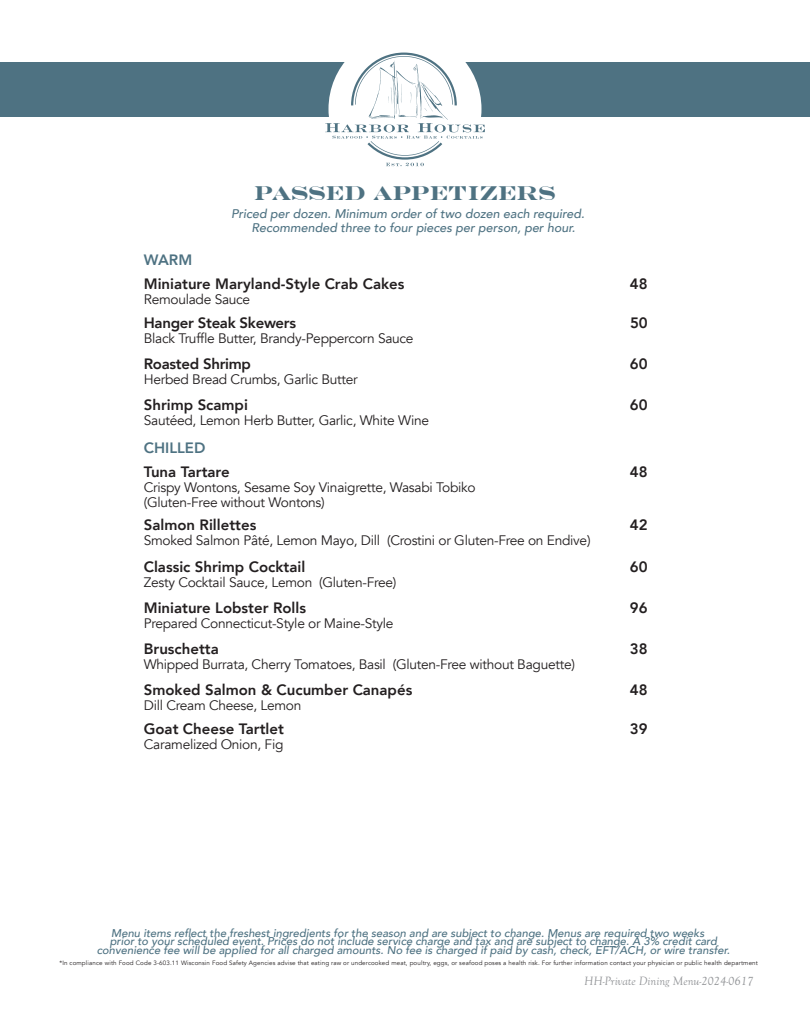
<style>
.page{position:relative;width:810px;height:1035px;background:#fff}
.page>*{position:absolute;margin:0;border:0;box-sizing:border-box;transform-origin:0 0}
.t1{font:700 20px "Engravers";color:#4e7282}
.t2{font:800 15px/23.8px "Avenir";color:#231f20}
.t3{font:800 15px "Avenir";letter-spacing:-.02em;color:#231f20}
.t4{font:13.75px/15px "Avenir";letter-spacing:-.02em;color:#231f20}
.t5{font:500 12.5px/13.8px "Avenir";color:#4e7282}
.t6{font:italic 12.5px "Goudy Old Sty";color:#939598}
.t7{font:500 11.25px "Avenir";color:#4e7282}
.t8{font:6.25px "Avenir";letter-spacing:.02em;color:#231f20}
.s1{color:#4e7282}
</style>
<div class="page">
<div style="left:0;top:62px;width:810px;height:77px;background:#4e7282"></div>
<div style="left:0;top:118px;width:810px;height:26px;background:#fff"></div>
<svg style="left:325px;top:53px;width:160px;height:113px"></svg>
<p class="t1" style="left:255px;top:181px;width:302px">PASSED APPETIZERS</p>
<p class="t5" style="left:252px;top:206px;width:337px;text-indent:-21px">Priced perdozen.Minimum orderoftwo dozen each required.<br>Recommended three to fourpieces perperson,perhour.</p>
<p class="t2" style="left:144px;top:248px;width:262px"><span class="s1">WARM<br></span>Miniature Maryland-Style Crab Cakes</p>
<p class="t2" style="left:630px;top:272px;width:19px">48</p>
<p class="t4" style="left:144px;top:292px;width:108px">Remoulade Sauce</p>
<p class="t3" style="left:144px;top:311px;width:154px">Hanger Steak Skewers</p>
<p class="t2" style="left:630px;top:311px;width:19px">50</p>
<p class="t4" style="left:144px;top:331px;width:271px">Black Truffle Butter, Brandy-Peppercorn Sauce</p>
<p class="t3" style="left:144px;top:352px;width:109px">Roasted Shrimp</p>
<p class="t2" style="left:630px;top:352px;width:19px">60</p>
<p class="t4" style="left:144px;top:372px;width:215px">Herbed Bread Crumbs, Garlic Butter</p>
<p class="t2" style="left:144px;top:393px;width:106px">Shrimp Scampi</p>
<p class="t2" style="left:630px;top:393px;width:19px">60</p>
<p class="t4" style="left:144px;top:413px;width:287px">Sautéed, Lemon Herb Butter, Garlic, White Wine</p>
<p class="t2" style="left:144px;top:436px;width:88px"><span class="s1">CHILLED<br></span>Tuna Tartare</p>
<p class="t2" style="left:630px;top:460px;width:19px">48</p>
<p class="t4" style="left:144px;top:480px;width:333px">Crispy Wontons, Sesame Soy Vinaigrette, Wasabi Tobiko (Gluten-Free without Wontons)</p>
<p class="t2" style="left:144px;top:513px;width:114px">Salmon Rillettes</p>
<p class="t2" style="left:630px;top:513px;width:19px">42</p>
<p class="t4" style="left:144px;top:533px;width:448px">Smoked Salmon Pâté, Lemon Mayo, Dill (Crostini or Gluten-Free on Endive)</p>
<p class="t2" style="left:144px;top:555px;width:163px">Classic Shrimp Cocktail</p>
<p class="t2" style="left:630px;top:555px;width:19px">60</p>
<p class="t4" style="left:144px;top:575px;width:254px">Zesty Cocktail Sauce, Lemon (Gluten-Free)</p>
<p class="t2" style="left:144px;top:596px;width:164px">Miniature Lobster Rolls</p>
<p class="t2" style="left:630px;top:596px;width:19px">96</p>
<p class="t4" style="left:144px;top:616px;width:251px">Prepared Connecticut-Style or Maine-Style</p>
<p class="t2" style="left:144px;top:637px;width:77px">Bruschetta</p>
<p class="t2" style="left:630px;top:637px;width:19px">38</p>
<p class="t4" style="left:144px;top:657px;width:433px">Whipped Burrata, Cherry Tomatoes, Basil (Gluten-Free without Baguette)</p>
<p class="t2" style="left:144px;top:678px;width:270px">Smoked Salmon &amp; Cucumber Canapés</p>
<p class="t2" style="left:630px;top:678px;width:19px">48</p>
<p class="t4" style="left:144px;top:698px;width:159px">Dill Cream Cheese, Lemon</p>
<p class="t2" style="left:144px;top:717px;width:142px">Goat Cheese Tartlet</p>
<p class="t2" style="left:630px;top:717px;width:19px">39</p>
<p class="t4" style="left:144px;top:737px;width:141px">Caramelized Onion, Fig</p>
<p class="t7" style="left:111px;top:923px;width:597px">Menu items reflectthe freshestingredients forthe season and are subjectto change.Menus are required two weeks</p>
<p class="t7" style="left:110px;top:932px;width:611px">priorto yourscheduled event.Prices do notinclude service charge and tax and are subjectto change.A 3% creditcard</p>
<p class="t7" style="left:97px;top:940px;width:637px">convenience fee willbe applied forallcharged amounts.No fee is charged ifpaid by cash,check,EFT/ACH,orwire transfer.</p>
<p class="t8" style="left:59px;top:959px;width:700px">*In compliance with Food Code 3-603.11 Wisconsin Food Safety Agencies advise that eating raw or undercooked meat, poultry, eggs, or seafood poses a health risk. For further information contact your physician or public health department</p>
<p class="t6" style="left:584px;top:974px;width:171px">HH-Private Dining Menu-2024-0617</p>
</div>
